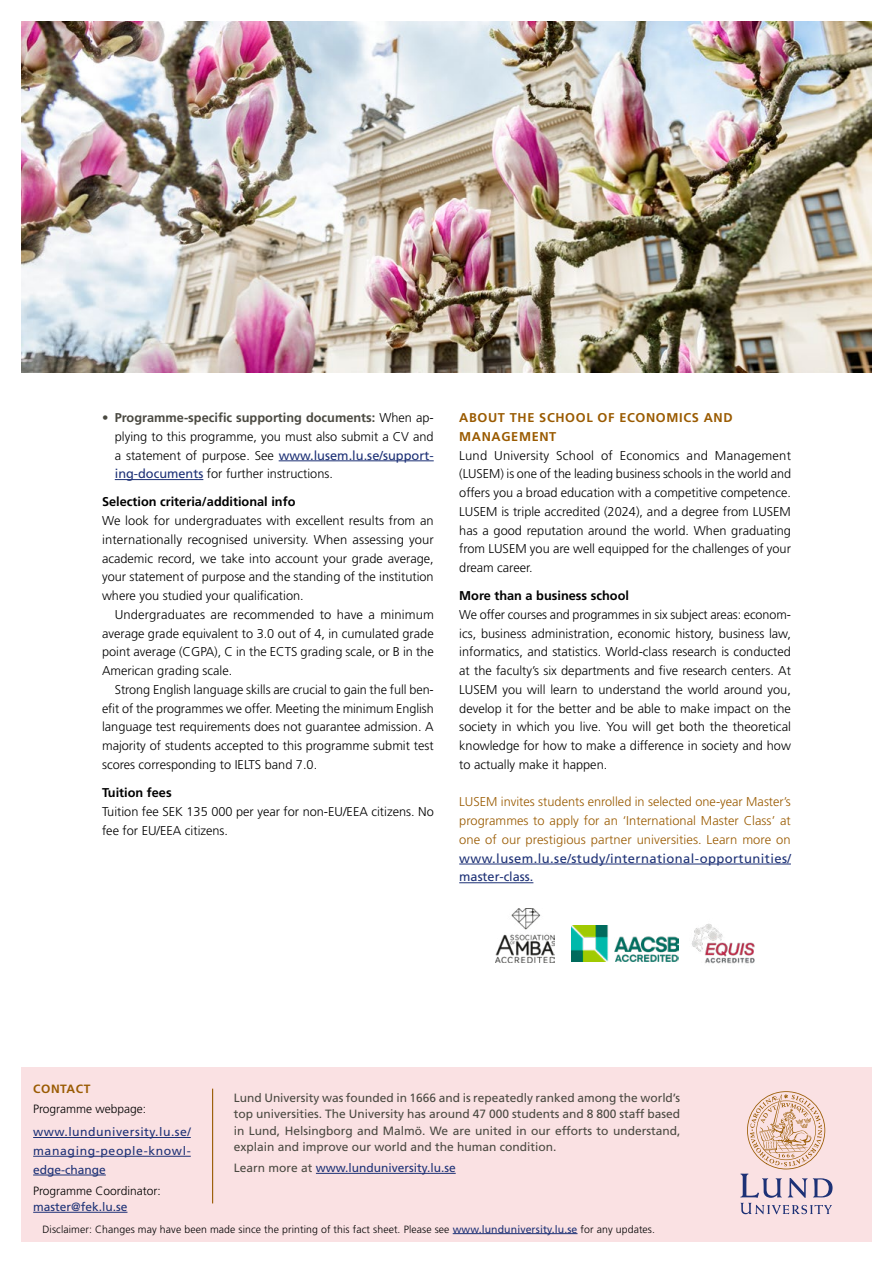
<style>
.page{position:relative;width:893px;height:1263px;background:#fff}
.page>*{position:absolute;margin:0;border:0;box-sizing:border-box;transform-origin:0 0}
.Svart_Brödtext_utan_indrag{font:300 12.75px/18.8px "Frutiger LT Std";color:#000;text-align:justify}
.Svart_Brödtext_med_indrag{font:300 12.75px/18.8px "Frutiger LT Std";color:#000;text-align:justify}
.Svart_Brödtext_utan_indrag-2{font:300 12.75px/18.8px "Frutiger LT Std";letter-spacing:.005em;color:#9a5b02;text-align:justify}
.H3_Underrubrik{font:700 12.75px "Frutiger LT Std";color:#000}
.H2_Brons_Underrubrik{font:700 12.75px/18.8px "Frutiger LT Std";letter-spacing:.05em;color:#9a5b02}
.t1{font:12px/16.5px "Frutiger LT Std";color:#4a4941;text-align:justify}
.Svart_Brödtext_utan_indrag-3{font:12px/18.8px "Frutiger LT Std";color:#1d3176;text-align:justify}
.t2{font:300 12px "Frutiger LT Std";color:#000}
.H2_Brons_Underrubrik-2{font:700 12px "Frutiger LT Std";letter-spacing:.05em;color:#9a5b02}
.t3{font:300 10.5px "Frutiger LT Std";letter-spacing:.01em;color:#000}
.s1{font-weight:700;color:#4a4941}
.s2{font-weight:400;color:#1d3176}
.s3{color:#4a4941}
</style>
<div class="page">
<img style="left:21px;top:21px;width:851px;height:351px">
<div style="left:21px;top:1067px;width:851px;height:175px;background:#fae1e3"></div>
<hr style="left:212px;top:1089px;width:1px;height:114px;background:#9a5b02">
<hr style="left:279px;top:460px;width:155px;height:1px;background:#1d3176">
<hr style="left:115px;top:479px;width:88px;height:1px;background:#1d3176">
<hr style="left:459px;top:864px;width:332px;height:1px;background:#1d3176">
<hr style="left:459px;top:882px;width:74px;height:1px;background:#1d3176">
<hr style="left:33px;top:1137px;width:158px;height:1px;background:#1d3176">
<hr style="left:33px;top:1156px;width:158px;height:1px;background:#1d3176">
<hr style="left:33px;top:1175px;width:73px;height:1px;background:#1d3176">
<hr style="left:33px;top:1212px;width:94px;height:1px;background:#1d3176">
<hr style="left:316px;top:1173px;width:140px;height:1px;background:#1d3176">
<hr style="left:453px;top:1233px;width:124px;height:1px;background:#1d3176">
<svg style="left:740px;top:1091px;width:92px;height:123px"></svg>
<img style="left:495px;top:909px;width:59px;height:54px">
<img style="left:572px;top:926px;width:106px;height:35px">
<img style="left:691px;top:923px;width:64px;height:41px">
<p class="Svart_Brödtext_utan_indrag" style="left:115px;top:408px;width:320px;text-indent:-13px"><span class="s1">• Programme-specific supporting documents:</span> When ap&shy;plying to this programme, you must also submit a CV and a statement of purpose. See <span class="s2">www.lusem.lu.se/support&shy;ing-documents</span> for further instructions.</p>
<h3 class="H3_Underrubrik" style="left:102px;top:494px;width:195px">Selection criteria/additional info</h3>
<p class="Svart_Brödtext_utan_indrag" style="left:102px;top:512px;width:333px">We look for undergraduates with excellent results from an internationally recognised university. When assessing your academic record, we take into account your grade average, your statement of purpose and the standing of the institution where you studied your qualification.</p>
<p class="Svart_Brödtext_med_indrag" style="left:102px;top:605px;width:333px;text-indent:13px">Undergraduates are recommended to have a minimum average grade equivalent to 3.0 out of 4, in cumulated grade point average (CGPA), C in the ECTS grading scale, or B in the American grading scale.</p>
<p class="Svart_Brödtext_med_indrag" style="left:102px;top:680px;width:333px;text-indent:13px">Strong English language skills are crucial to gain the full ben&shy;efit of the programmes we offer. Meeting the minimum English language test requirements does not guarantee admission. A majority of students accepted to this programme submit test scores corresponding to IELTS band 7.0.</p>
<h3 class="H3_Underrubrik" style="left:102px;top:785px;width:71px">Tuition fees</h3>
<p class="Svart_Brödtext_utan_indrag" style="left:102px;top:802px;width:333px">Tuition fee SEK 135 000 per year for non-EU/EEA citizens. No fee for EU/EEA citizens.</p>
<h2 class="H2_Brons_Underrubrik" style="left:459px;top:408px;width:275px">ABOUT THE SCHOOL OF ECONOMICS AND<br>MANAGEMENT</h2>
<p class="Svart_Brödtext_utan_indrag" style="left:459px;top:446px;width:333px">Lund University School of Economics and Management (LUSEM) is one of the leading business schools in the world and offers you a broad education with a competitive competence.<br>LUSEM is triple accredited (2024), and a degree from LUSEM has a good reputation around the world. When graduating from LUSEM you are well equipped for the challenges of your dream career.</p>
<h3 class="H3_Underrubrik" style="left:459px;top:588px;width:171px">More than a business school</h3>
<p class="Svart_Brödtext_utan_indrag" style="left:459px;top:605px;width:333px">We offer courses and programmes in six subject areas: econom&shy;ics, business administration, economic history, business law, informatics, and statistics. World-class research is conducted at the faculty’s six departments and five research centers. At LUSEM you will learn to understand the world around you, develop it for the better and be able to make impact on the society in which you live. You will get both the theoretical knowledge for how to make a difference in society and how to actually make it happen.</p>
<p class="Svart_Brödtext_utan_indrag-2" style="left:459px;top:793px;width:333px">LUSEM invites students enrolled in selected one-year Master’s programmes to apply for an ‘International Master Class’ at one of our prestigious partner universities. Learn more on <span class="s2">www.lusem.lu.se/study/international-opportunities/ master-class.</span></p>
<h2 class="H2_Brons_Underrubrik-2" style="left:33px;top:1081px;width:59px">CONTACT</h2>
<p class="t2" style="left:33px;top:1102px;width:115px">Programme webpage:</p>
<p class="Svart_Brödtext_utan_indrag-3" style="left:33px;top:1123px;width:159px">www.lunduniversity.lu.se/ managing-people-knowl&shy;edge-change</p>
<p class="t2" style="left:33px;top:1183px;width:129px">Programme Coordinator:</p>
<p class="Svart_Brödtext_utan_indrag-3" style="left:33px;top:1197px;width:96px">master@fek.lu.se</p>
<p class="t1" style="left:234px;top:1089px;width:448px">Lund University was founded in 1666 and is repeatedly ranked among the world’s top universities. The University has around 47 000 students and 8 800 staff based in Lund, Helsingborg and Malmö. We are united in our efforts to understand, explain and improve our world and the human condition.</p>
<p class="Svart_Brödtext_utan_indrag-3" style="left:234px;top:1159px;width:223px"><span class="s3">Learn more at</span> www.lunduniversity.lu.se</p>
<p class="t3" style="left:43px;top:1223px;width:614px">Disclaimer: Changes may have been made since the printing of this fact sheet. Please see <span class="s2">www.lunduniversity.lu.se</span> for any updates.</p>
</div>
